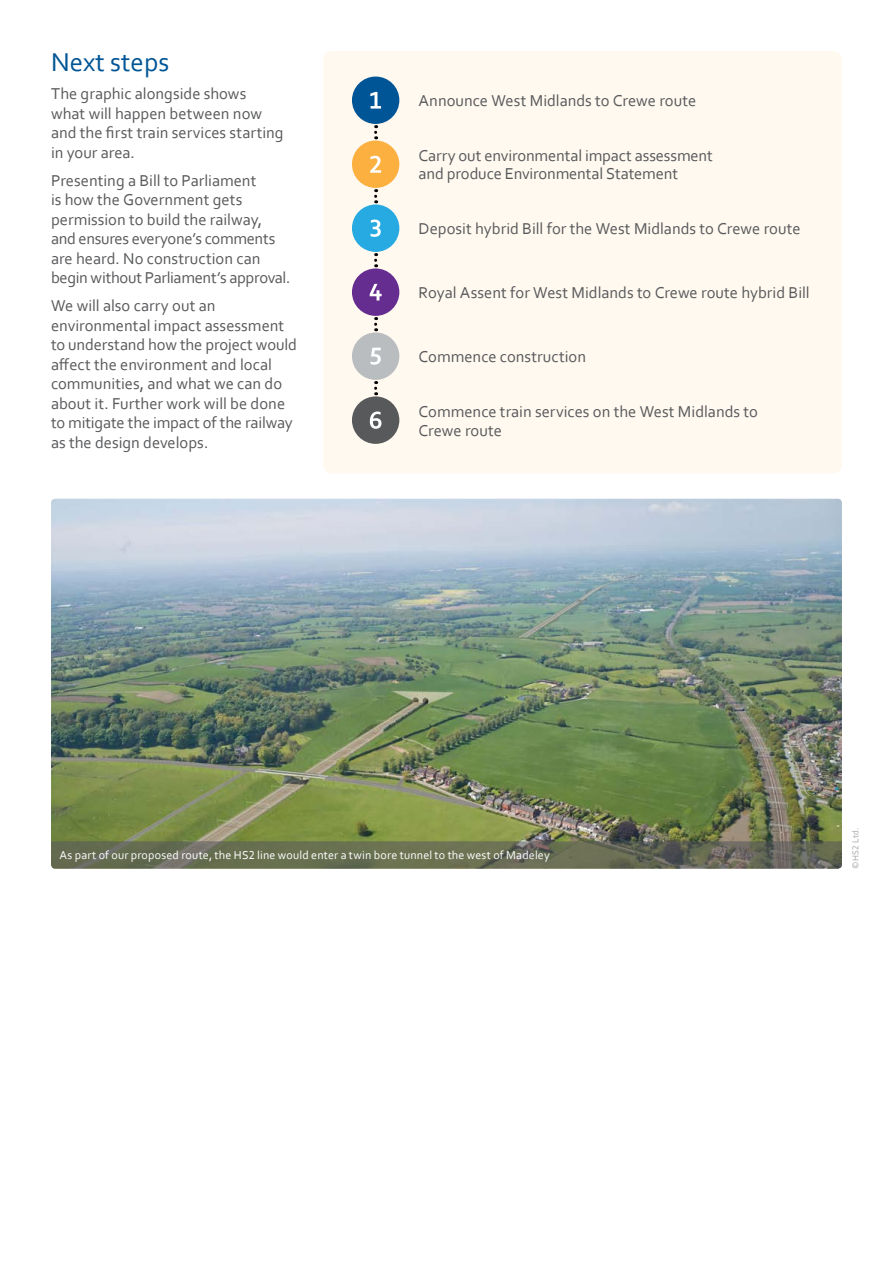
<style>
.page{position:relative;width:893px;height:1263px;background:#fff}
.page>*{position:absolute;margin:0;border:0;box-sizing:border-box;transform-origin:0 0}
.t1{font:27px "Corbel";color:#005596}
.t2{font:16.5px/19.5px "Corbel";letter-spacing:-.005em;color:#58595b}
.t3{font:12px "Corbel";letter-spacing:.015em;color:#fff}
.t4{font:9px "Corbel";letter-spacing:.02em;color:#a7a9ac}
</style>
<div class="page">
<img style="left:51px;top:499px;width:791px;height:342px">
<svg style="left:51px;top:841px;width:791px;height:28px;background:#676c55"></svg>
<div style="left:323px;top:51px;width:519px;height:422px;background:#fff9f0;border-radius:9px"></div>
<svg style="left:374px;top:125px;width:3px;height:14px"></svg>
<div style="left:352px;top:77px;width:47px;height:47px;background:#005596;border-radius:50%"></div>
<svg style="left:370px;top:92px;width:11px;height:17px"></svg>
<div style="left:352px;top:141px;width:47px;height:47px;background:#fbb040;border-radius:50%"></div>
<svg style="left:370px;top:156px;width:11px;height:17px"></svg>
<div style="left:352px;top:204px;width:47px;height:48px;background:#27aae1;border-radius:50%"></div>
<svg style="left:371px;top:220px;width:10px;height:17px"></svg>
<div style="left:352px;top:268px;width:47px;height:48px;background:#662d91;border-radius:50%"></div>
<svg style="left:370px;top:284px;width:12px;height:16px"></svg>
<div style="left:352px;top:332px;width:47px;height:48px;background:#babdbf;border-radius:50%"></div>
<svg style="left:371px;top:348px;width:10px;height:17px"></svg>
<div style="left:352px;top:396px;width:47px;height:48px;background:#58595b;border-radius:50%"></div>
<svg style="left:370px;top:411px;width:11px;height:18px"></svg>
<svg style="left:374px;top:189px;width:3px;height:14px"></svg>
<svg style="left:374px;top:253px;width:3px;height:14px"></svg>
<svg style="left:374px;top:317px;width:3px;height:14px"></svg>
<svg style="left:374px;top:381px;width:3px;height:14px"></svg>
<h1 class="t1" style="left:51px;top:45px;width:120px">Next steps</h1>
<p class="t2" style="left:51px;top:83px;width:234px">The graphic alongside shows what will happen between now and the first train services starting in your area.</p>
<p class="t2" style="left:51px;top:170px;width:241px">Presenting a Bill to Parliament<br>is how the Government gets permission to build the railway, and ensures everyone’s comments are heard. No construction can begin without Parliament’s approval.</p>
<p class="t2" style="left:51px;top:295px;width:247px">We will also carry out an environmental impact assessment to understand how the project would affect the environment and local communities, and what we can do about it. Further work will be done to mitigate the impact of the railway as the design develops.</p>
<p class="t2" style="left:419px;top:91px;width:279px">Announce West Midlands to Crewe route</p>
<p class="t2" style="left:419px;top:146px;width:296px;line-height:18px">Carry out environmental impact assessment and produce Environmental Statement</p>
<p class="t2" style="left:419px;top:219px;width:384px">Deposit hybrid Bill for the West Midlands to Crewe route</p>
<p class="t2" style="left:419px;top:283px;width:393px">Royal Assent for West Midlands to Crewe route hybrid Bill</p>
<p class="t2" style="left:419px;top:347px;width:169px">Commence construction</p>
<p class="t2" style="left:419px;top:401px;width:341px">Commence train services on the West Midlands to<br>Crewe route</p>
<p class="t3" style="left:60px;top:847px;width:492px">As part of our proposed route, the HS2 line would enter a twin bore tunnel to the west of Madeley</p>
<p class="t4" style="left:850px;top:869px;width:42px;rotate:-90deg">©HS2 Ltd.</p>
</div>
